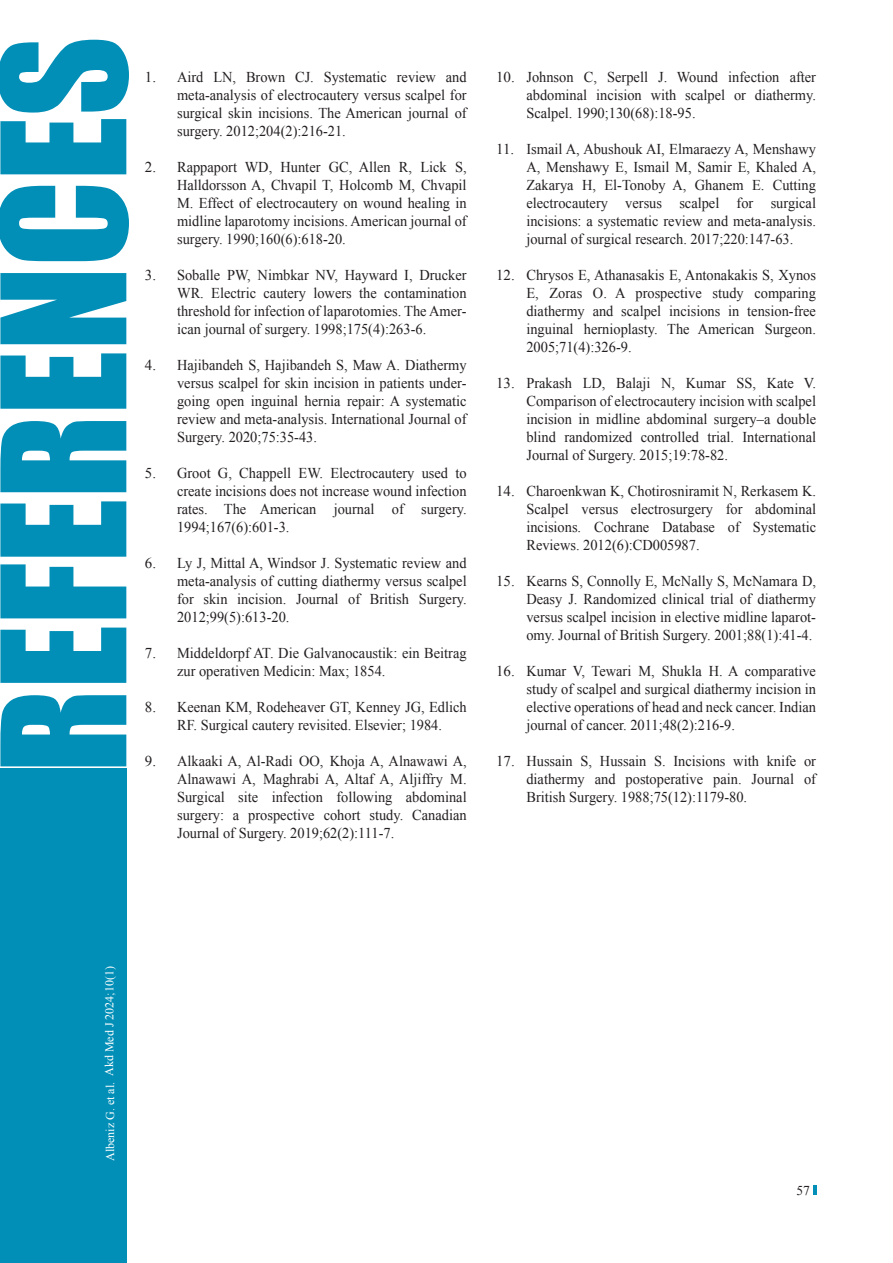
<style>
.page{position:relative;width:893px;height:1263px;background:#fff}
.page>*{position:absolute;margin:0;border:0;box-sizing:border-box;transform-origin:0 0}
.t1{font:15px/18px "Times New Roman";color:#231f20;text-align:justify;scale:.96 1}
.t2{font:15px "Times New Roman";color:#231f20}
.t3{font:13.5px "Times New Roman";color:#231f20}
.t4{font:12px "Times New Roman";letter-spacing:-.005em;color:#fff}
</style>
<div class="page">
<div style="left:0;top:769px;width:127px;height:494px;background:#018fb8"></div>
<svg style="left:813px;top:1186px;width:4px;height:9px"></svg>
<svg style="left:0;top:695px;width:126px;height:71px;background:#229dc1"></svg>
<svg style="left:0;top:628px;width:126px;height:55px"></svg>
<svg style="left:0;top:564px;width:126px;height:54px"></svg>
<svg style="left:0;top:501px;width:126px;height:56px"></svg>
<svg style="left:0;top:421px;width:126px;height:71px;background:#229dc1"></svg>
<svg style="left:0;top:353px;width:126px;height:56px"></svg>
<svg style="left:0;top:273px;width:126px;height:71px;background:#1e9bc0"></svg>
<svg style="left:0;top:186px;width:129px;height:75px"></svg>
<svg style="left:0;top:119px;width:126px;height:55px"></svg>
<svg style="left:0;top:40px;width:129px;height:73px"></svg>
<p class="t2" style="left:145px;top:66px;width:13px">1.</p>
<p class="t2" style="left:145px;top:156px;width:13px">2.</p>
<p class="t2" style="left:145px;top:264px;width:13px">3.</p>
<p class="t2" style="left:145px;top:354px;width:13px">4.</p>
<p class="t2" style="left:145px;top:462px;width:13px">5.</p>
<p class="t2" style="left:145px;top:552px;width:13px">6.</p>
<p class="t2" style="left:145px;top:642px;width:13px">7.</p>
<p class="t2" style="left:145px;top:696px;width:13px">8.</p>
<p class="t2" style="left:145px;top:750px;width:13px">9.</p>
<p class="t1" style="left:177px;top:67px;width:303px">Aird LN, Brown CJ. Systematic review and meta-analysis of electrocautery versus scalpel for surgical skin incisions. The American journal of surgery. 2012;204(2):216-21.</p>
<p class="t1" style="left:177px;top:157px;width:303px">Rappaport WD, Hunter GC, Allen R, Lick S, Halldorsson A, Chvapil T, Holcomb M, Chvapil M. Effect of electrocautery on wound healing in midline laparotomy incisions. American journal of surgery. 1990;160(6):618-20.</p>
<p class="t1" style="left:177px;top:265px;width:303px">Soballe PW, Nimbkar NV, Hayward I, Drucker WR. Electric cautery lowers the contamination threshold for infection of laparotomies. The Amer&shy;ican journal of surgery. 1998;175(4):263-6.</p>
<p class="t1" style="left:177px;top:355px;width:303px">Hajibandeh S, Hajibandeh S, Maw A. Diathermy versus scalpel for skin incision in patients under&shy;going open inguinal hernia repair: A systematic review and meta-analysis. International Journal of Surgery. 2020;75:35-43.</p>
<p class="t1" style="left:177px;top:463px;width:303px">Groot G, Chappell EW. Electrocautery used to create incisions does not increase wound infection rates. The American journal of surgery.<br>1994;167(6):601-3.</p>
<p class="t1" style="left:177px;top:553px;width:303px">Ly J, Mittal A, Windsor J. Systematic review and meta-analysis of cutting diathermy versus scalpel for skin incision. Journal of British Surgery.<br>2012;99(5):613-20.</p>
<p class="t1" style="left:177px;top:643px;width:303px">Middeldorpf AT. Die Galvanocaustik: ein Beitrag zur operativen Medicin: Max; 1854.</p>
<p class="t1" style="left:177px;top:697px;width:303px">Keenan KM, Rodeheaver GT, Kenney JG, Edlich<br>RF. Surgical cautery revisited. Elsevier; 1984.</p>
<p class="t1" style="left:177px;top:751px;width:303px">Alkaaki A, Al-Radi OO, Khoja A, Alnawawi A, Alnawawi A, Maghrabi A, Altaf A, Aljiffry M.<br>Surgical site infection following abdominal surgery: a prospective cohort study. Canadian Journal of Surgery. 2019;62(2):111-7.</p>
<p class="t2" style="left:496px;top:66px;width:20px">10.</p>
<p class="t2" style="left:496px;top:138px;width:20px">11.</p>
<p class="t2" style="left:496px;top:264px;width:20px">12.</p>
<p class="t2" style="left:496px;top:372px;width:20px">13.</p>
<p class="t2" style="left:496px;top:480px;width:20px">14.</p>
<p class="t2" style="left:496px;top:570px;width:20px">15.</p>
<p class="t2" style="left:496px;top:660px;width:20px">16.</p>
<p class="t2" style="left:496px;top:750px;width:20px">17.</p>
<p class="t1" style="left:526px;top:67px;width:303px">Johnson C, Serpell J. Wound infection after abdominal incision with scalpel or diathermy.<br>Scalpel. 1990;130(68):18-95.</p>
<p class="t1" style="left:526px;top:139px;width:303px">Ismail A, Abushouk AI, Elmaraezy A, Menshawy A, Menshawy E, Ismail M, Samir E, Khaled A, Zakarya H, El-Tonoby A, Ghanem E. Cutting electrocautery versus scalpel for surgical incisions: a systematic review and meta-analysis. journal of surgical research. 2017;220:147-63.</p>
<p class="t1" style="left:526px;top:265px;width:303px">Chrysos E, Athanasakis E, Antonakakis S, Xynos E, Zoras O. A prospective study comparing diathermy and scalpel incisions in tension-free inguinal hernioplasty. The American Surgeon.<br>2005;71(4):326-9.</p>
<p class="t1" style="left:526px;top:373px;width:303px">Prakash LD, Balaji N, Kumar SS, Kate V.<br>Comparison of electrocautery incision with scalpel incision in midline abdominal surgery–a double blind randomized controlled trial. International Journal of Surgery. 2015;19:78-82.</p>
<p class="t1" style="left:526px;top:481px;width:303px">Charoenkwan K, Chotirosniramit N, Rerkasem K.<br>Scalpel versus electrosurgery for abdominal incisions. Cochrane Database of Systematic Reviews. 2012(6):CD005987.</p>
<p class="t1" style="left:526px;top:571px;width:303px">Kearns S, Connolly E, McNally S, McNamara D, Deasy J. Randomized clinical trial of diathermy versus scalpel incision in elective midline laparot&shy;omy. Journal of British Surgery. 2001;88(1):41-4.</p>
<p class="t1" style="left:526px;top:661px;width:303px">Kumar V, Tewari M, Shukla H. A comparative study of scalpel and surgical diathermy incision in elective operations of head and neck cancer. Indian journal of cancer. 2011;48(2):216-9.</p>
<p class="t1" style="left:526px;top:751px;width:303px">Hussain S, Hussain S. Incisions with knife or diathermy and postoperative pain. Journal of British Surgery. 1988;75(12):1179-80.</p>
<p class="t4" style="left:101px;top:1161px;width:196px;rotate:-90deg">Albeniz G. et al. Akd Med J 2024;10(1)</p>
<p class="t3" style="left:796px;top:1181px;width:15px">57</p>
</div>
